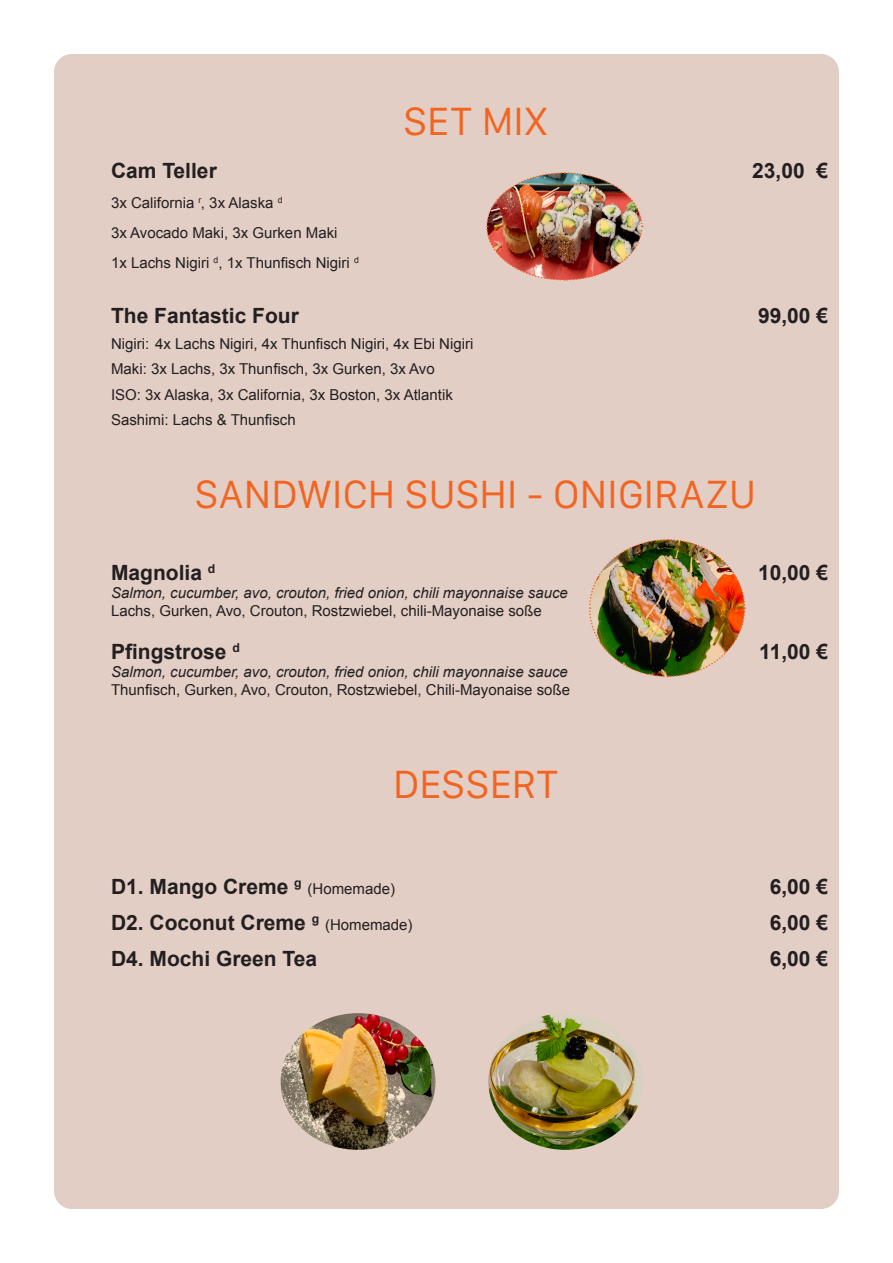
<style>
.page{position:relative;width:893px;height:1263px;background:#fff}
.page>*{position:absolute;margin:0;border:0;box-sizing:border-box;transform-origin:0 0}
.t1{font:37.5px "Galvji";letter-spacing:-.01em;color:#f36421}
.t2{font:700 21px "Arial";color:#231f20}
.t3{font:15px/25.5px "Arial";color:#231f20}
.t4{font:italic 15px "Arial";color:#231f20}
</style>
<div class="page">
<div style="left:54px;top:54px;width:785px;height:1155px;background:#e2cec5;border-radius:18px"></div>
<img style="left:589px;top:539px;width:157px;height:139px">
<img style="left:486px;top:172px;width:157px;height:109px">
<img style="left:281px;top:1013px;width:154px;height:137px">
<img style="left:488px;top:1014px;width:155px;height:136px">
<h1 class="t1" style="left:403px;top:100px;width:146px">SET MIX</h1>
<h2 class="t2" style="left:111px;top:156px;width:107px">Cam Teller</h2>
<h2 class="t2" style="left:752px;top:156px;width:77px">23,00 €</h2>
<p class="t3" style="left:111px;top:188px;width:249px;line-height:30px">3x California <sup>r</sup>, 3x Alaska <sup>d<br></sup>3x Avocado Maki, 3x Gurken Maki<br>1x Lachs Nigiri <sup>d</sup>, 1x Thunfisch Nigiri <sup>d</sup></p>
<h2 class="t2" style="left:111px;top:302px;width:189px">The Fantastic Four</h2>
<h2 class="t2" style="left:758px;top:302px;width:72px">99,00 €</h2>
<p class="t3" style="left:111px;top:331px;width:364px">Nigiri: 4x Lachs Nigiri, 4x Thunfisch Nigiri, 4x Ebi Nigiri Maki: 3x Lachs, 3x Thunfisch, 3x Gurken, 3x Avo<br>ISO: 3x Alaska, 3x California, 3x Boston, 3x Atlantik Sashimi: Lachs &amp; Thunfisch</p>
<h1 class="t1" style="left:195px;top:473px;width:563px">SANDWICH SUSHI - ONIGIRAZU</h1>
<h2 class="t2" style="left:111px;top:558px;width:106px">Magnolia <sup>d</sup></h2>
<h2 class="t2" style="left:758px;top:558px;width:72px">10,00 €</h2>
<p class="t4" style="left:111px;top:583px;width:458px">Salmon, cucumber, avo, crouton, fried onion, chili mayonnaise sauce</p>
<p class="t3" style="left:111px;top:598px;width:432px">Lachs, Gurken, Avo, Crouton, Rostzwiebel, chili-Mayonaise soße</p>
<h2 class="t2" style="left:111px;top:637px;width:130px">Pfingstrose <sup>d</sup></h2>
<h2 class="t2" style="left:759px;top:637px;width:70px">11,00 €</h2>
<p class="t4" style="left:111px;top:662px;width:458px">Salmon, cucumber, avo, crouton, fried onion, chili mayonnaise sauce</p>
<p class="t3" style="left:111px;top:677px;width:461px">Thunfisch, Gurken, Avo, Crouton, Rostzwiebel, Chili-Mayonaise soße</p>
<h1 class="t1" style="left:393px;top:763px;width:167px">DESSERT</h1>
<h2 class="t2" style="left:111px;top:873px;width:192px">D1. Mango Creme <sup>g</sup></h2>
<p class="t3" style="left:308px;top:876px;width:89px">(Homemade)</p>
<h2 class="t2" style="left:770px;top:873px;width:60px">6,00 €</h2>
<h2 class="t2" style="left:111px;top:909px;width:210px">D2. Coconut Creme <sup>g</sup></h2>
<p class="t3" style="left:325px;top:912px;width:89px">(Homemade)</p>
<h2 class="t2" style="left:770px;top:909px;width:60px">6,00 €</h2>
<h2 class="t2" style="left:111px;top:945px;width:208px">D4. Mochi Green Tea</h2>
<h2 class="t2" style="left:770px;top:945px;width:60px">6,00 €</h2>
</div>
